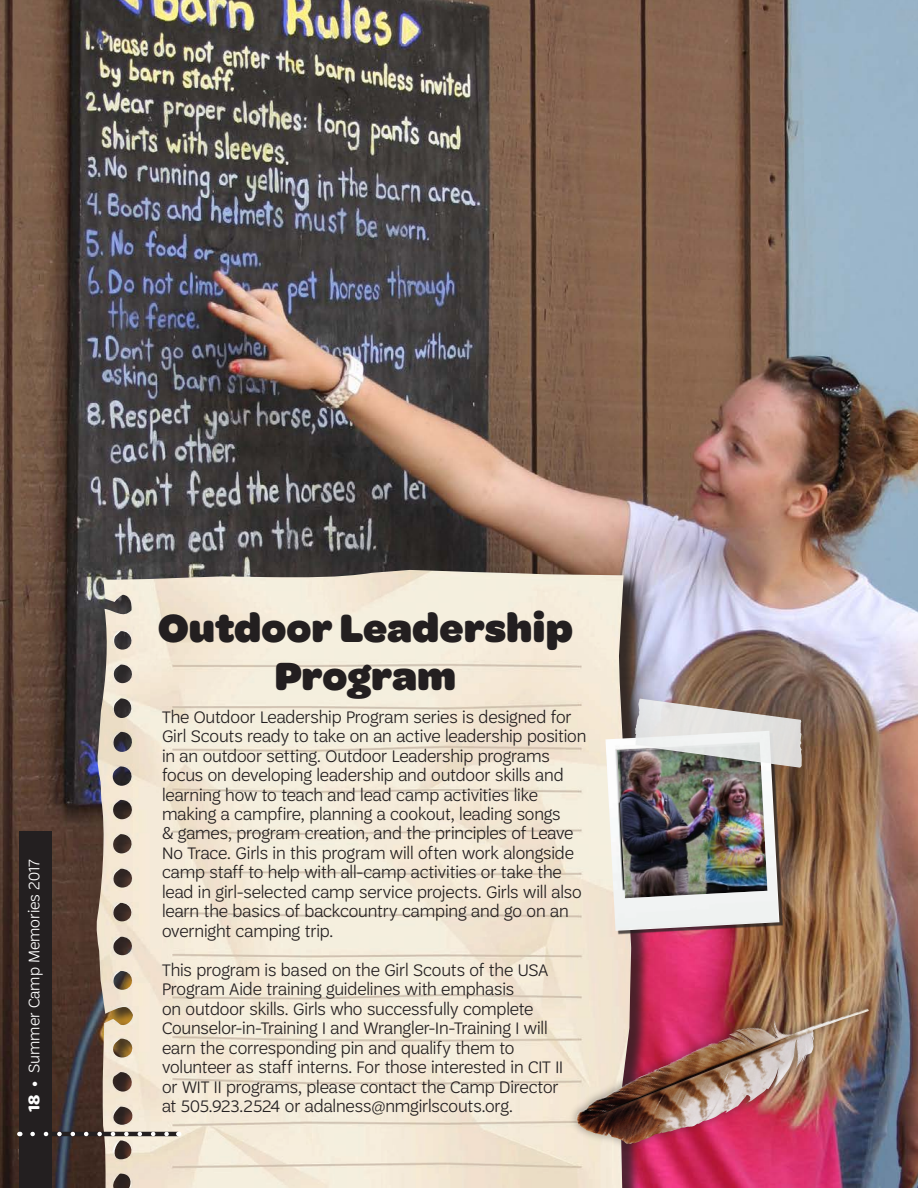
<style>
.page{position:relative;width:918px;height:1188px;background:#fff}
.page>*{position:absolute;margin:0;border:0;box-sizing:border-box;transform-origin:0 0}
.t1{font:900 42px/48px "Omnes Girl Scouts";color:#231f20;text-align:center}
.General_copy{font:300 18px/19.5px "Trefoil Sans";letter-spacing:-.005em;color:#231f20}
.t2{font:300 16.5px "Trefoil Sans";color:#fff}
.s1{font-weight:700}
</style>
<div class="page">
<img style="left:0;top:0;width:918px;height:1188px">
<img style="left:96px;top:570px;width:535px;height:618px">
<div style="left:607px;top:733px;width:176px;height:202px;background:#231f20;opacity:.75"></div>
<img style="left:605px;top:731px;width:174px;height:200px">
<img style="left:615px;top:740px;width:155px;height:162px">
<img style="left:635px;top:699px;width:167px;height:69px">
<div style="left:568px;top:999px;width:309px;height:153px;background:#231f20;opacity:.38"></div>
<img style="left:576px;top:1011px;width:281px;height:117px">
<div style="left:19px;top:832px;width:33px;height:356px;background:#231f20"></div>
<svg style="left:20px;top:1132px;width:158px;height:4px"></svg>
<svg style="left:33px;top:1132px;width:139px;height:4px"></svg>
<p class="t2" style="left:25px;top:1112px;width:253px;rotate:-90deg"><span class="s1">18 •</span> Summer Camp Memories 2017</p>
<p class="t1" style="left:158px;top:600px;width:416px">Outdoor Leadership<br>Program</p>
<p class="General_copy" style="left:162px;top:707px;width:426px">The Outdoor Leadership Program series is designed for Girl Scouts ready to take on an active leadership position in an outdoor setting. Outdoor Leadership programs focus on developing leadership and outdoor skills and learning how to teach and lead camp activities like making a campfire, planning a cookout, leading songs<br>&amp; games, program creation, and the principles of Leave No Trace. Girls in this program will often work alongside camp staff to help with all-camp activities or take the lead in girl-selected camp service projects. Girls will also learn the basics of backcountry camping and go on an overnight camping trip.</p>
<p class="General_copy" style="left:162px;top:960px;width:403px">This program is based on the Girl Scouts of the USA Program Aide training guidelines with emphasis<br>on outdoor skills. Girls who successfully complete Counselor-in-Training I and Wrangler-In-Training I will earn the corresponding pin and qualify them to volunteer as staff interns. For those interested in CIT II or WIT II programs, please contact the Camp Director at 505.923.2524 or adalness@nmgirlscouts.org.</p>
</div>
